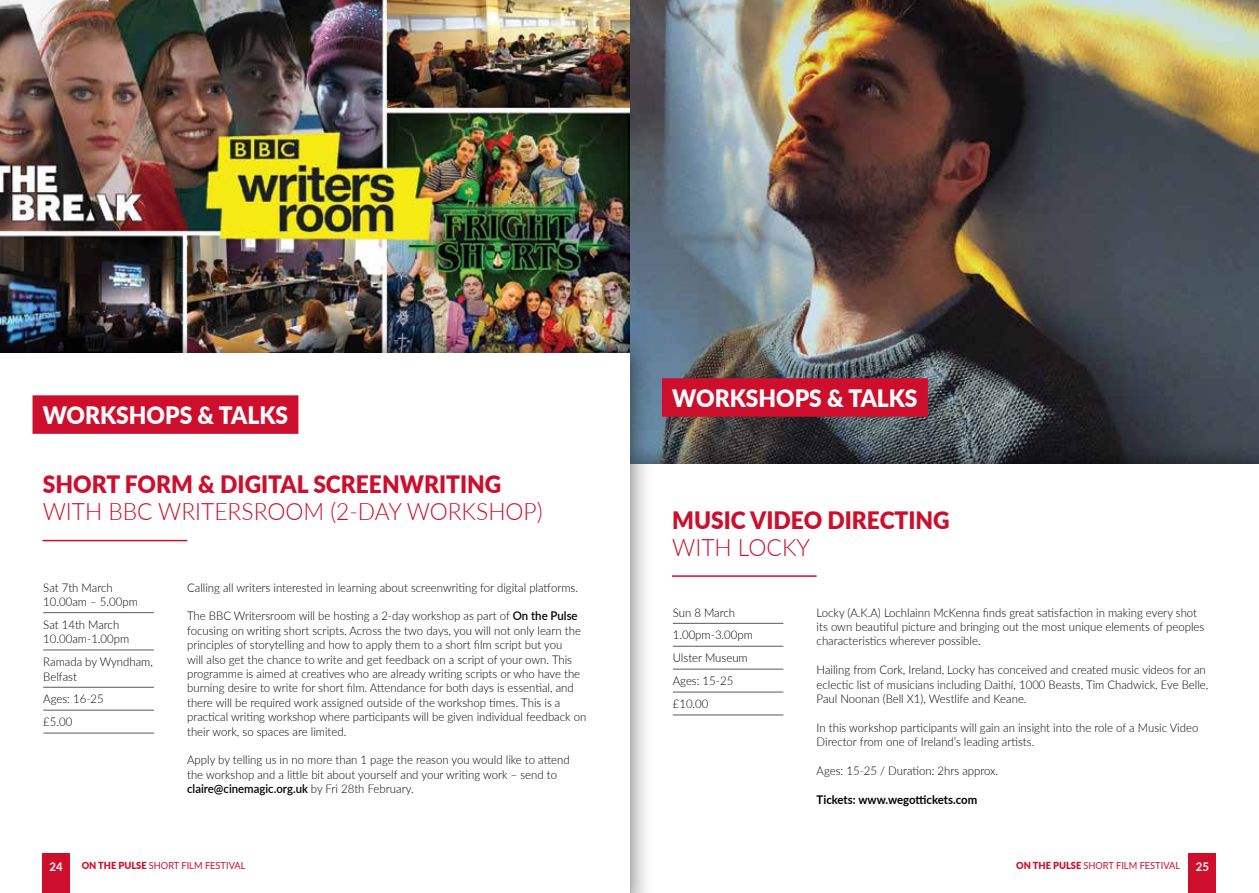
<style>
.page{position:relative;width:1259px;height:893px;background:#fff}
.page>*{position:absolute;margin:0;border:0;box-sizing:border-box;transform-origin:0 0}
.t1{font:900 24px "Lato";color:#ce0e2d;scale:.95 1}
.t2{font:300 24px "Lato";color:#ce0e2d;scale:.95 1}
.t3{font:900 24px "Lato";color:#fff;scale:.95 1}
.t4{font:300 12px/14.4px "Lato";color:#000;scale:.95 1}
.t5{font:700 12px "Lato";color:#000;scale:.95 1}
.t6{font:700 12px "Lato";color:#fff;scale:.95 1}
.t7{font:9.75px "Lato";color:#ce0e2d;scale:.95 1}
.s1{font-weight:600}
.s2{font-weight:900}
</style>
<div class="page">
<img style="left:629px;top:0;width:630px;height:440px">
<div style="left:605px;top:440px;width:654px;height:453px;background:#000;opacity:.6"></div>
<div style="left:629px;top:464px;width:630px;height:429px;background:#fff"></div>
<hr style="left:673px;top:623px;width:110px;height:1px;background:#58595b">
<hr style="left:673px;top:646px;width:110px;height:1px;background:#58595b">
<hr style="left:673px;top:669px;width:110px;height:1px;background:#58595b">
<hr style="left:673px;top:692px;width:110px;height:1px;background:#58595b">
<hr style="left:673px;top:715px;width:110px;height:1px;background:#58595b">
<hr style="left:672px;top:575px;width:144px;height:2px;background:#ce0e2d">
<div style="left:662px;top:378px;width:266px;height:39px;background:#ce0e2d"></div>
<img style="left:0;top:0;width:629px;height:330px">
<div style="left:0;top:330px;width:653px;height:563px;background:#000;opacity:.6"></div>
<div style="left:0;top:354px;width:629px;height:539px;background:#fff"></div>
<hr style="left:43px;top:612px;width:111px;height:1px;background:#58595b">
<hr style="left:43px;top:650px;width:111px;height:1px;background:#58595b">
<hr style="left:43px;top:687px;width:111px;height:1px;background:#58595b">
<hr style="left:43px;top:710px;width:111px;height:1px;background:#58595b">
<hr style="left:43px;top:733px;width:111px;height:1px;background:#58595b">
<hr style="left:43px;top:540px;width:144px;height:1px;background:#ce0e2d">
<div style="left:33px;top:395px;width:265px;height:39px;background:#ce0e2d"></div>
<div style="left:1188px;top:853px;width:28px;height:40px;background:#ce0e2d"></div>
<div style="left:43px;top:853px;width:27px;height:40px;background:#ce0e2d"></div>
<h1 class="t3" style="left:43px;top:397px;width:260px">WORKSHOPS &amp; TALKS</h1>
<h1 class="t1" style="left:43px;top:466px;width:484px">SHORT FORM &amp; DIGITAL SCREENWRITING</h1>
<h1 class="t2" style="left:43px;top:495px;width:528px">WITH BBC WRITERSROOM (2-DAY WORKSHOP)</h1>
<p class="t4" style="left:43px;top:579px;width:101px">Sat 7th March<br>10.00am – 5.00pm</p>
<p class="t4" style="left:43px;top:617px;width:92px">Sat 14th March<br>10.00am-1.00pm</p>
<p class="t4" style="left:43px;top:654px;width:117px">Ramada by Wyndham,<br>Belfast</p>
<p class="t4" style="left:43px;top:687px;width:65px;line-height:23px">Ages: 16-25 £5.00</p>
<p class="t4" style="left:187px;top:580px;width:413px">Calling all writers interested in learning about screenwriting for digital platforms.</p>
<p class="t4" style="left:187px;top:608px;width:422px">The BBC Writersroom will be hosting a 2-day workshop as part of <span class="s1">On the Pulse </span>focusing on writing short scripts. Across the two days, you will not only learn the principles of storytelling and how to apply them to a short film script but you<br>will also get the chance to write and get feedback on a script of your own. This programme is aimed at creatives who are already writing scripts or who have the burning desire to write for short film. Attendance for both days is essential, and there will be required work assigned outside of the workshop times. This is a practical writing workshop where participants will be given individual feedback on their work, so spaces are limited.</p>
<p class="t4" style="left:187px;top:752px;width:404px">Apply by telling us in no more than 1 page the reason you would like to attend the workshop and a little bit about yourself and your writing work – send to <span class="s1">claire@cinemagic.org.uk</span> by Fri 28th February.</p>
<h1 class="t3" style="left:672px;top:380px;width:260px">WORKSHOPS &amp; TALKS</h1>
<h1 class="t1" style="left:672px;top:502px;width:294px">MUSIC VIDEO DIRECTING</h1>
<h1 class="t2" style="left:672px;top:530px;width:147px">WITH LOCKY</h1>
<p class="t4" style="left:673px;top:600px;width:86px;line-height:23px">Sun 8 March<br>1.00pm-3.00pm<br>Ulster Museum<br>Ages: 15-25 £10.00</p>
<p class="t4" style="left:816px;top:605px;width:409px">Locky (A.K.A) Lochlainn McKenna finds great satisfaction in making every shot its own beautiful picture and bringing out the most unique elements of peoples characteristics wherever possible.</p>
<p class="t4" style="left:816px;top:662px;width:414px">Hailing from Cork, Ireland, Locky has conceived and created music videos for an eclectic list of musicians including Daithí, 1000 Beasts, Tim Chadwick, Eve Belle,<br>Paul Noonan (Bell X1), Westlife and Keane.</p>
<p class="t4" style="left:816px;top:720px;width:403px">In this workshop participants will gain an insight into the role of a Music Video<br>Director from one of Ireland’s leading artists.</p>
<p class="t4" style="left:816px;top:763px;width:193px">Ages: 15-25 / Duration: 2hrs approx.</p>
<p class="t5" style="left:816px;top:791px;width:171px">Tickets: www.wegottickets.com</p>
<p class="t6" style="left:50px;top:857px;width:15px">24</p>
<p class="t7" style="left:82px;top:858px;width:174px"><span class="s2">ON THE PULSE</span> SHORT FILM FESTIVAL</p>
<p class="t7" style="left:1016px;top:858px;width:174px"><span class="s2">ON THE PULSE</span> SHORT FILM FESTIVAL</p>
<p class="t6" style="left:1195px;top:857px;width:15px">25</p>
</div>
